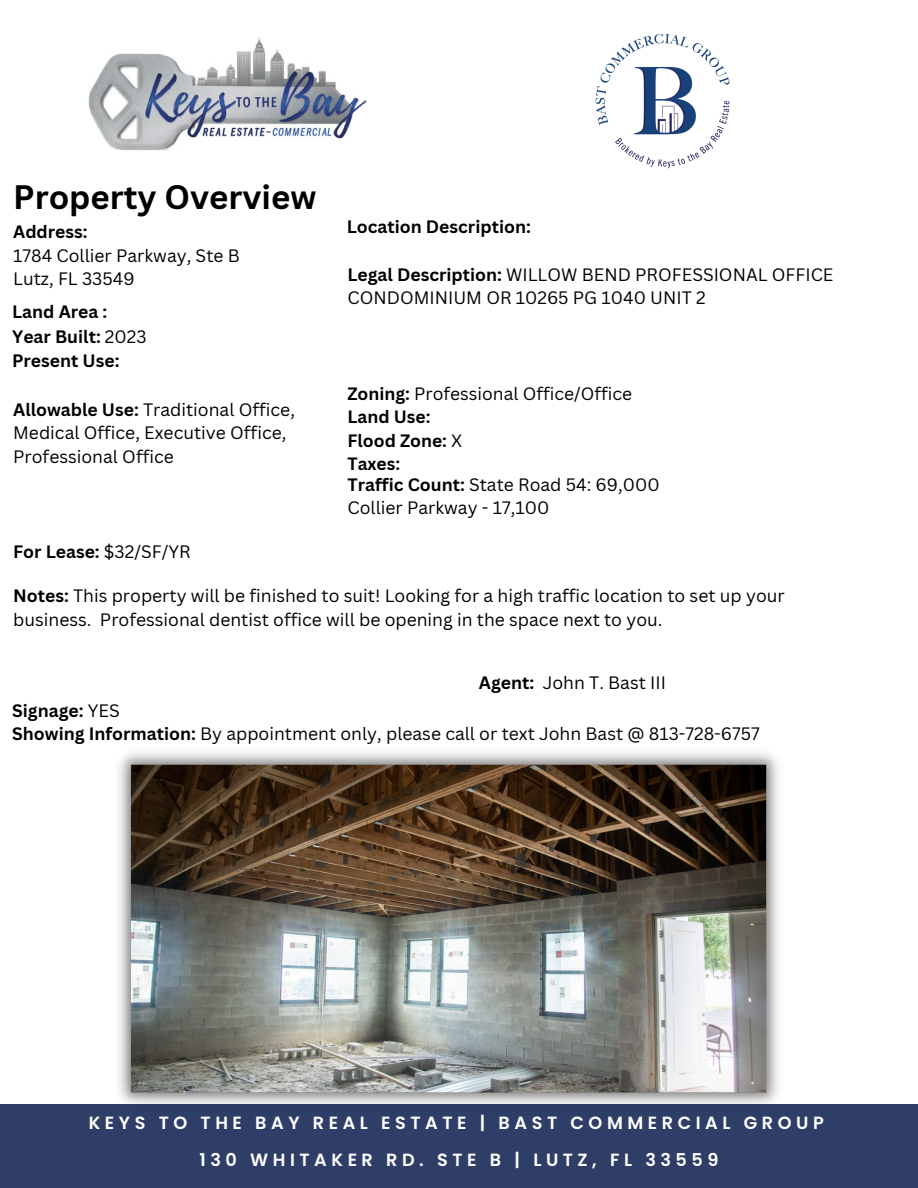
<style>
.page{position:relative;width:918px;height:1188px;background:#fff}
.page>*{position:absolute;margin:0;border:0;box-sizing:border-box;transform-origin:0 0}
.t1{font:700 33px "Canva Sans";color:#000}
.t2{font:600 17.7px "Poppins";letter-spacing:.26em;color:#fff}
.t3{font:17.55px/23.7px "Canva Sans";color:#000}
.t4{font:700 17.55px "Canva Sans";color:#000}
.t5{font:17.4px "Canva Sans";color:#000}
.t6{font:700 17.4px "Canva Sans";color:#000}
.s1{font-weight:400}
.s2{font-weight:700}
</style>
<div class="page">
<div style="left:0;top:1104px;width:918px;height:84px;background:#2f3e67"></div>
<img style="left:89px;top:37px;width:278px;height:114px">
<img style="left:595px;top:34px;width:135px;height:135px">
<img style="left:119px;top:752px;width:660px;height:352px">
<p class="t1" style="left:13px;top:174px;width:305px">Property Overview</p>
<p class="t4" style="left:13px;top:219px;width:76px">Address:</p>
<p class="t3" style="left:13px;top:243px;width:228px">1784 Collier Parkway, Ste B</p>
<p class="t3" style="left:13px;top:266px;width:123px">Lutz, FL 33549</p>
<p class="t4" style="left:12px;top:299px;width:97px">Land Area :</p>
<p class="t4" style="left:12px;top:324px;width:136px">Year Built: <span class="s1">2023</span></p>
<p class="t4" style="left:12px;top:349px;width:109px">Present Use:</p>
<p class="t3" style="left:13px;top:397px;width:283px"><span class="s2">Allowable Use:</span> Traditional Office,<br>Medical Office, Executive Office,<br>Professional Office</p>
<p class="t4" style="left:13px;top:540px;width:179px">For Lease: <span class="s1">$32/SF/YR</span></p>
<p class="t4" style="left:347px;top:214px;width:186px">Location Description:</p>
<p class="t3" style="left:348px;top:262px;width:487px"><span class="s2">Legal Description:</span> WILLOW BEND PROFESSIONAL OFFICE<br>CONDOMINIUM OR 10265 PG 1040 UNIT 2</p>
<p class="t5" style="left:348px;top:381px;width:286px"><span class="s2">Zoning:</span> Professional Office/Office</p>
<p class="t6" style="left:348px;top:405px;width:85px">Land Use:</p>
<p class="t6" style="left:348px;top:428px;width:116px">Flood Zone: <span class="s1">X</span></p>
<p class="t6" style="left:348px;top:451px;width:54px">Taxes:</p>
<p class="t3" style="left:348px;top:472px;width:314px"><span class="s2">Traffic Count:</span> State Road 54: 69,000</p>
<p class="t3" style="left:348px;top:496px;width:203px">Collier Parkway - 17,100</p>
<p class="t3" style="left:13px;top:583px;width:773px"><span class="s2">Notes:</span> This property will be finished to suit! Looking for a high traffic location to set up your business. Professional dentist office will be opening in the space next to you.</p>
<p class="t3" style="left:479px;top:670px;width:188px"><span class="s2">Agent:</span> John T. Bast III</p>
<p class="t4" style="left:12px;top:698px;width:109px">Signage: <span class="s1">YES</span></p>
<p class="t3" style="left:12px;top:722px;width:749px"><span class="s2">Showing Information:</span> By appointment only, please call or text John Bast @ 813-728-6757</p>
<p class="t2" style="left:89px;top:1110px;width:737px">KEYS TO THE BAY REAL ESTATE | BAST COMMERCIAL GROUP</p>
<p class="t2" style="left:199px;top:1147px;width:521px">130 WHITAKER RD. STE B | LUTZ, FL 33559</p>
</div>
